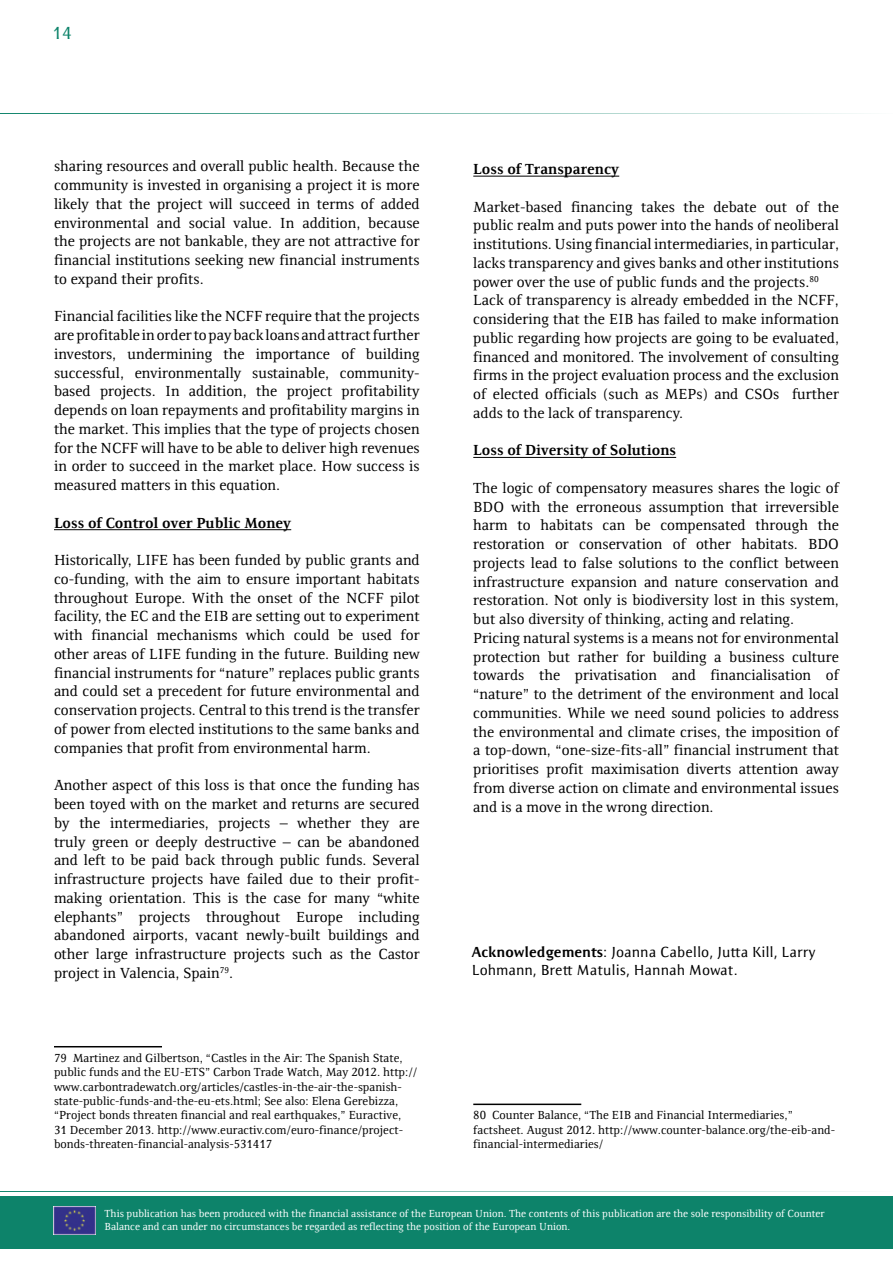
<style>
.page{position:relative;width:893px;height:1263px;background:#fff}
.page>*{position:absolute;margin:0;border:0;box-sizing:border-box;transform-origin:0 0}
.t1{font:18px "Resavska BG Sans";color:#0d836a}
.t2{font:15px/18.8px "Resavska BG";color:#000;text-align:justify}
.t3{font:15px/18px "Resavska BG Sans";color:#000}
.t4{font:700 15px "Resavska BG";color:#000}
.t5{font:12px/14.4px "Resavska BG";color:#000}
.t6{font:10.5px/12.6px "Resavska BG";color:#fff}
.s1{font-weight:700}
</style>
<div class="page">
<div style="left:0;top:1196px;width:893px;height:53px;background:#0d836a"></div>
<hr style="left:0;top:113px;width:893px;height:1px;background:#0d836a">
<hr style="left:0;top:1191px;width:893px;height:1px;background:#0d836a">
<hr style="left:473px;top:176px;width:146px;height:1px;background:#000">
<hr style="left:473px;top:457px;width:203px;height:1px;background:#000">
<hr style="left:473px;top:1103px;width:108px;height:2px;background:#000">
<hr style="left:54px;top:529px;width:237px;height:1px;background:#000">
<hr style="left:54px;top:1046px;width:108px;height:1px;background:#000">
<img style="left:54px;top:1207px;width:41px;height:28px">
<p class="t1" style="left:52px;top:23px;width:21px">14</p>
<p class="t2" style="left:54px;top:157px;width:367px">sharing resources and overall public health. Because the community is invested in organising a project it is more likely that the project will succeed in terms of added environmental and social value. In addition, because the projects are not bankable, they are not attractive for financial institutions seeking new financial instruments to expand their profits.</p>
<p class="t2" style="left:54px;top:307px;width:367px">Financial facilities like the NCFF require that the projects are profitable in order to pay back loans and attract further investors, undermining the importance of building successful, environmentally sustainable, community&shy;based projects. In addition, the project profitability depends on loan repayments and profitability margins in the market. This implies that the type of projects chosen for the NCFF will have to be able to deliver high revenues in order to succeed in the market place. How success is measured matters in this equation.</p>
<p class="t4" style="left:54px;top:514px;width:239px">Loss of Control over Public Money</p>
<p class="t2" style="left:54px;top:551px;width:367px">Historically, LIFE has been funded by public grants and co-funding, with the aim to ensure important habitats throughout Europe. With the onset of the NCFF pilot facility, the EC and the EIB are setting out to experiment with financial mechanisms which could be used for other areas of LIFE funding in the future. Building new financial instruments for “nature” replaces public grants and could set a precedent for future environmental and conservation projects. Central to this trend is the transfer of power from elected institutions to the same banks and companies that profit from environmental harm.</p>
<p class="t2" style="left:54px;top:776px;width:367px">Another aspect of this loss is that once the funding has been toyed with on the market and returns are secured by the intermediaries, projects – whether they are truly green or deeply destructive – can be abandoned and left to be paid back through public funds. Several infrastructure projects have failed due to their profit&shy;making orientation. This is the case for many “white elephants” projects throughout Europe including abandoned airports, vacant newly-built buildings and other large infrastructure projects such as the Castor project in Valencia, Spain<sup>79</sup>.</p>
<p class="t5" style="left:54px;top:1050px;width:365px">79 Martinez and Gilbertson, “Castles in the Air: The Spanish State, public funds and the EU-ETS” Carbon Trade Watch, May 2012. http:// www.carbontradewatch.org/articles/castles-in-the-air-the-spanish&shy;state-public-funds-and-the-eu-ets.html; See also: Elena Gerebizza, “Project bonds threaten financial and real earthquakes,” Euractive,<br>31 December 2013. http://www.euractiv.com/euro-finance/project&shy;bonds-threaten-financial-analysis-531417</p>
<p class="t4" style="left:473px;top:161px;width:147px">Loss of Transparency</p>
<p class="t2" style="left:473px;top:197px;width:367px;text-align:left">Market-based financing takes the debate out of the public realm and puts power into the hands of neoliberal institutions. Using financial intermediaries, in particular, lacks transparency and gives banks and other institutions power over the use of public funds and the projects.<sup>80<br></sup>Lack of transparency is already embedded in the NCFF, considering that the EIB has failed to make information public regarding how projects are going to be evaluated, financed and monitored. The involvement of consulting firms in the project evaluation process and the exclusion of elected officials (such as MEPs) and CSOs further adds to the lack of transparency.</p>
<p class="t4" style="left:473px;top:442px;width:204px">Loss of Diversity of Solutions</p>
<p class="t2" style="left:473px;top:478px;width:367px;text-align:left">The logic of compensatory measures shares the logic of BDO with the erroneous assumption that irreversible harm to habitats can be compensated through the restoration or conservation of other habitats. BDO projects lead to false solutions to the conflict between infrastructure expansion and nature conservation and restoration. Not only is biodiversity lost in this system, but also diversity of thinking, acting and relating.<br>Pricing natural systems is a means not for environmental protection but rather for building a business culture towards the privatisation and financialisation of “nature” to the detriment of the environment and local communities. While we need sound policies to address the environmental and climate crises, the imposition of a top-down, “one-size-fits-all” financial instrument that prioritises profit maximisation diverts attention away from diverse action on climate and environmental issues and is a move in the wrong direction.</p>
<p class="t3" style="left:472px;top:943px;width:346px"><span class="s1">Acknowledgements</span>: Joanna Cabello, Jutta Kill, Larry<br>Lohmann, Brett Matulis, Hannah Mowat.</p>
<p class="t5" style="left:473px;top:1108px;width:363px">80 Counter Balance, “The EIB and Financial Intermediaries,” factsheet. August 2012. http://www.counter-balance.org/the-eib-and&shy;financial-intermediaries/</p>
<p class="t6" style="left:105px;top:1207px;width:722px">This publication has been produced with the financial assistance of the European Union. The contents of this publication are the sole responsibility of Counter<br>Balance and can under no circumstances be regarded as reflecting the position of the European Union.</p>
</div>
